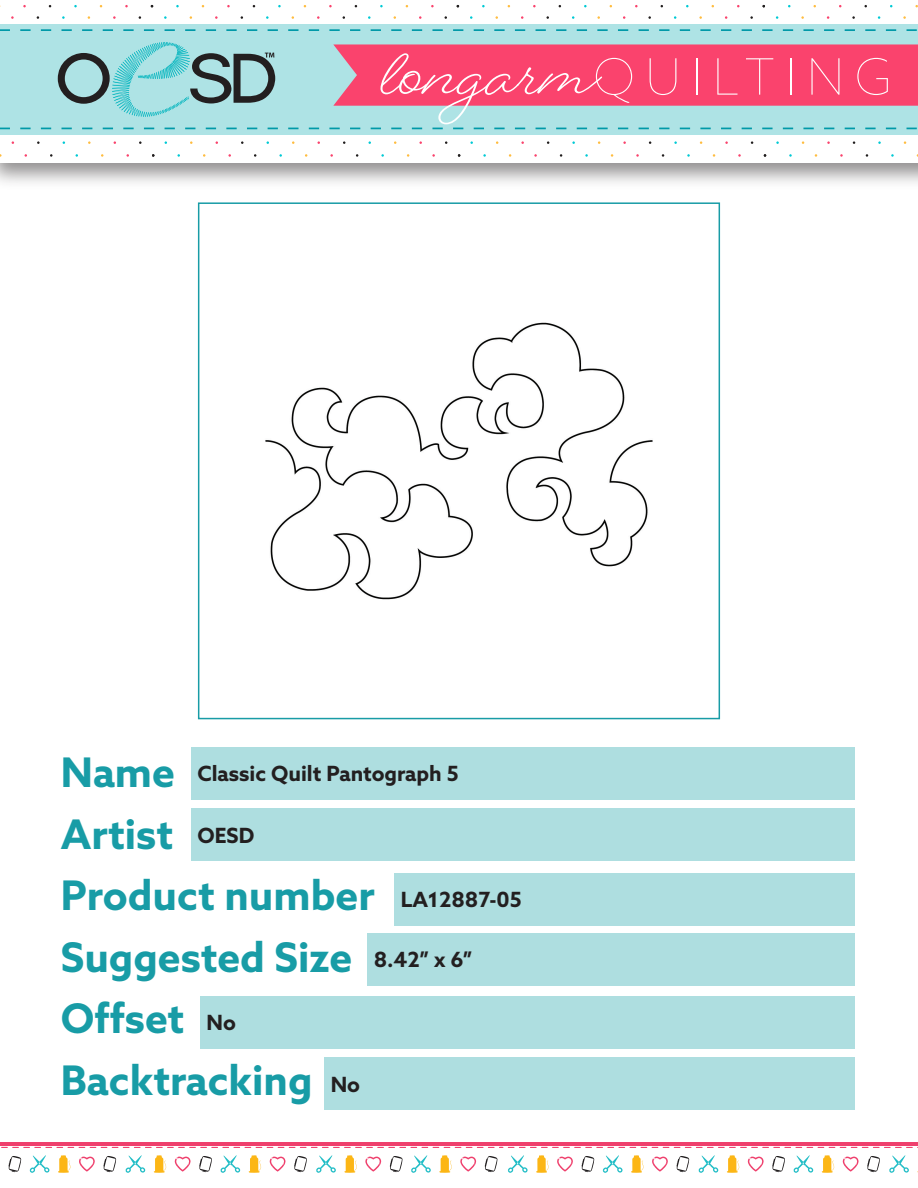
<style>
.page{position:relative;width:918px;height:1188px;background:#fff}
.page>*{position:absolute;margin:0;border:0;box-sizing:border-box;transform-origin:0 0}
.t1{font:100 50.25px "Azo Sans";letter-spacing:.2em;color:#fff}
.t2{font:700 40.8px/61.5px "Azo Sans";color:#189ca6}
.t3{font:700 21px "Azo Sans";color:#231f20}
</style>
<div class="page">
<img style="left:265px;top:322px;width:388px;height:278px">
<div style="left:198px;top:202px;width:522px;height:517px;border:2px solid #189ca6"></div>
<div style="left:0;top:24px;width:918px;height:110px;background:#aee3e5"></div>
<svg style="left:0;top:29px;width:917px;height:2px"></svg>
<svg style="left:0;top:128px;width:330px;height:2px"></svg>
<svg style="left:57px;top:42px;width:219px;height:75px"></svg>
<svg style="left:330px;top:44px;width:588px;height:86px"></svg>
<svg style="left:8px;top:1156px;width:13px;height:16px"></svg>
<svg style="left:58px;top:1155px;width:13px;height:18px"></svg>
<svg style="left:79px;top:1157px;width:16px;height:15px"></svg>
<svg style="left:30px;top:1155px;width:19px;height:18px"></svg>
<svg style="left:103px;top:1156px;width:13px;height:16px"></svg>
<svg style="left:154px;top:1155px;width:12px;height:18px"></svg>
<svg style="left:175px;top:1157px;width:16px;height:15px"></svg>
<svg style="left:126px;top:1155px;width:19px;height:18px"></svg>
<svg style="left:199px;top:1156px;width:13px;height:16px"></svg>
<svg style="left:248px;top:1155px;width:13px;height:18px"></svg>
<svg style="left:270px;top:1157px;width:16px;height:15px"></svg>
<svg style="left:221px;top:1155px;width:19px;height:18px"></svg>
<svg style="left:294px;top:1156px;width:13px;height:16px"></svg>
<svg style="left:344px;top:1155px;width:13px;height:18px"></svg>
<svg style="left:365px;top:1157px;width:16px;height:15px"></svg>
<svg style="left:316px;top:1155px;width:20px;height:18px"></svg>
<svg style="left:390px;top:1156px;width:13px;height:16px"></svg>
<svg style="left:439px;top:1155px;width:13px;height:18px"></svg>
<svg style="left:460px;top:1157px;width:16px;height:15px"></svg>
<svg style="left:411px;top:1155px;width:20px;height:18px"></svg>
<svg style="left:485px;top:1156px;width:13px;height:16px"></svg>
<hr style="left:0;top:1142px;width:502px;height:3px;background:#ef406d">
<svg style="left:1px;top:1147px;width:494px;height:1px"></svg>
<svg style="left:536px;top:1155px;width:13px;height:18px"></svg>
<svg style="left:557px;top:1157px;width:16px;height:15px"></svg>
<svg style="left:508px;top:1155px;width:20px;height:18px"></svg>
<svg style="left:581px;top:1156px;width:13px;height:16px"></svg>
<svg style="left:631px;top:1155px;width:13px;height:18px"></svg>
<svg style="left:652px;top:1157px;width:16px;height:15px"></svg>
<svg style="left:603px;top:1155px;width:20px;height:18px"></svg>
<svg style="left:676px;top:1156px;width:13px;height:16px"></svg>
<svg style="left:727px;top:1155px;width:12px;height:18px"></svg>
<svg style="left:748px;top:1157px;width:16px;height:15px"></svg>
<svg style="left:699px;top:1155px;width:19px;height:18px"></svg>
<svg style="left:772px;top:1156px;width:13px;height:16px"></svg>
<svg style="left:822px;top:1155px;width:12px;height:18px"></svg>
<svg style="left:843px;top:1157px;width:16px;height:15px"></svg>
<svg style="left:794px;top:1155px;width:19px;height:18px"></svg>
<svg style="left:867px;top:1156px;width:13px;height:16px"></svg>
<svg style="left:889px;top:1155px;width:20px;height:18px"></svg>
<hr style="left:500px;top:1142px;width:418px;height:3px;background:#ef406d">
<svg style="left:499px;top:1147px;width:419px;height:1px"></svg>
<div style="left:191px;top:747px;width:664px;height:53px;background:#aedee0"></div>
<div style="left:191px;top:808px;width:664px;height:53px;background:#aedee0"></div>
<div style="left:394px;top:873px;width:461px;height:52px;background:#aedee0"></div>
<div style="left:367px;top:933px;width:488px;height:52px;background:#aedee0"></div>
<div style="left:200px;top:996px;width:655px;height:52px;background:#aedee0"></div>
<div style="left:324px;top:1057px;width:531px;height:53px;background:#aedee0"></div>
<p class="t1" style="left:593px;top:45px;width:300px">QUILTING</p>
<p class="t2" style="left:61px;top:741px;width:315px">Name<br>Artist<br>Product number<br>Suggested Size<br>Offset<br>Backtracking</p>
<p class="t3" style="left:198px;top:760px;width:263px">Classic Quilt Pantograph 5</p>
<p class="t3" style="left:198px;top:822px;width:58px">OESD</p>
<p class="t3" style="left:401px;top:886px;width:122px">LA12887-05</p>
<p class="t3" style="left:374px;top:946px;width:100px">8.42” x 6”</p>
<p class="t3" style="left:207px;top:1009px;width:31px">No</p>
<p class="t3" style="left:331px;top:1070px;width:31px">No</p>
</div>
